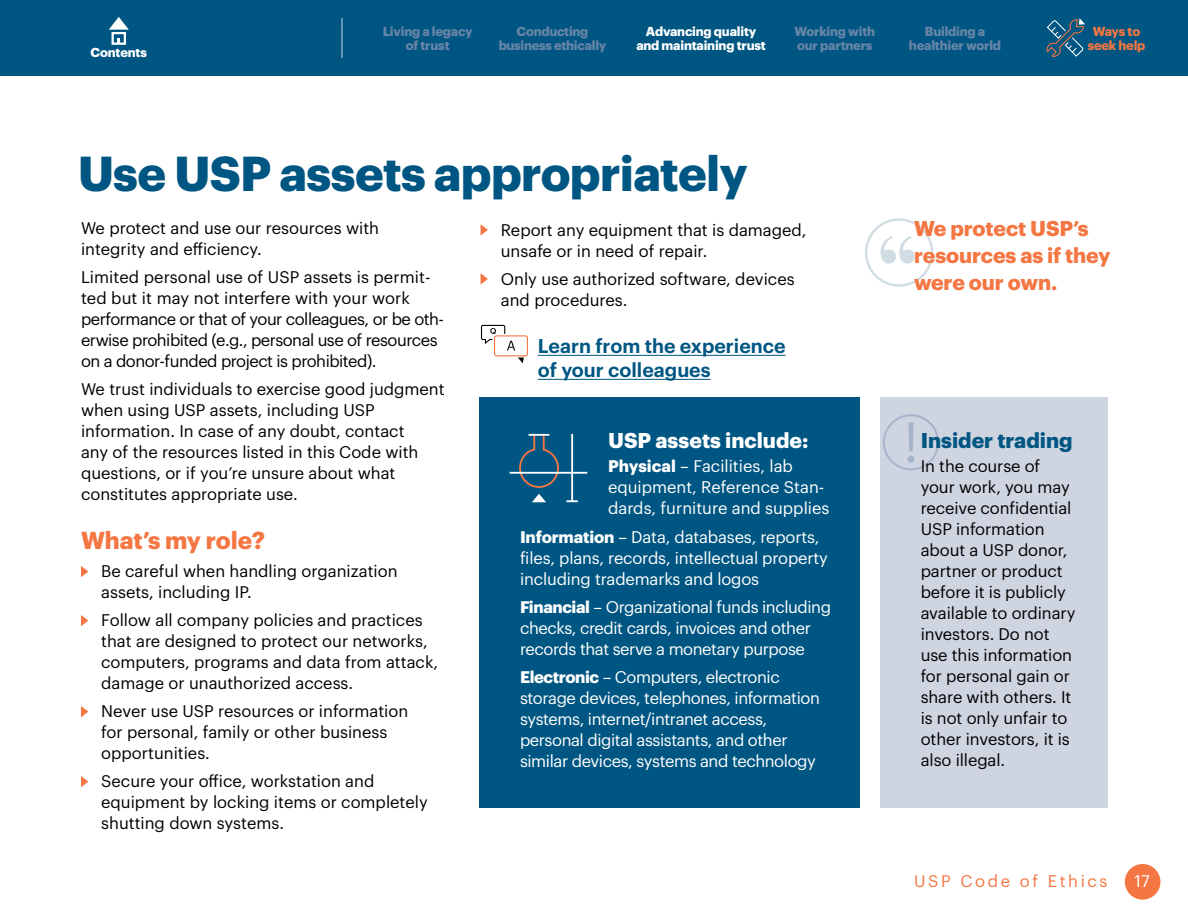
<style>
.page{position:relative;width:1188px;height:918px;background:#fff}
.page>*{position:absolute;margin:0;border:0;box-sizing:border-box;transform-origin:0 0}
.t1{font:110.55px "Playfair Display";color:#a4bcc5}
.t2{font:56.25px "Graphik";color:#7c94b4}
.Topic_Heading{font:700 48px "Graphik";letter-spacing:-.015em;color:#005682}
.Subhead_1{font:700 24px "Graphik";color:#f47642}
.Sidebar_quote{font:700 21px/27px "Graphik";letter-spacing:-.005em;color:#f47642}
.Box_Heading_1{font:700 21px "Graphik";color:#fff}
.Box_Heading_1-2{font:700 21px "Graphik";color:#005682}
.FAQ2222{font:600 19.5px/24px "Graphik";color:#005682}
.Bullet_Update{font:16.5px/21px "Graphik";color:#000}
.Box_Text_1{font:16.5px/21px "Graphik";letter-spacing:-.025em;color:#fff}
.USP_TEXT{font:16.5px/21px "Graphik";color:#000}
.Box_Text_1-2{font:16.5px/21px "Graphik";letter-spacing:-.005em;color:#000}
.USP_TEXT-2{font:16.5px/21px "Graphik";letter-spacing:-.03em;color:#000}
.Box_Text_1-3{font:16.5px/21px "Graphik";color:#fff}
.t3{font:16.5px "Graphik";letter-spacing:.16em;color:#f47642}
.t4{font:700 12.75px/14.2px "Graphik";letter-spacing:-.015em;color:#6885a8;text-align:center}
.t5{font:700 12.75px/14.2px "Graphik";letter-spacing:-.015em;color:#fff;text-align:center}
.t6{font:700 12.75px/14.2px "Graphik";letter-spacing:-.015em;color:#f47642;text-align:center}
.s1{font-weight:700}
</style>
<div class="page">
<div style="left:1125px;top:864px;width:35px;height:36px;background:#f47642;border-radius:50%"></div>
<div style="left:0;top:0;width:1188px;height:76px;background:#005682"></div>
<hr style="left:341px;top:18px;width:2px;height:40px;background:#fff">
<svg style="left:109px;top:17px;width:20px;height:13px"></svg>
<div style="left:112px;top:32px;width:14px;height:13px;border:2px solid #fff"></div>
<svg style="left:1046px;top:18px;width:39px;height:39px"></svg>
<svg style="left:81px;top:566px;width:7px;height:11px"></svg>
<svg style="left:81px;top:615px;width:7px;height:11px"></svg>
<svg style="left:81px;top:706px;width:7px;height:11px"></svg>
<svg style="left:81px;top:776px;width:7px;height:11px"></svg>
<hr style="left:538px;top:355px;width:248px;height:1px;background:#005682">
<hr style="left:538px;top:379px;width:173px;height:1px;background:#005682">
<svg style="left:481px;top:224px;width:7px;height:12px"></svg>
<svg style="left:481px;top:273px;width:7px;height:12px"></svg>
<div style="left:494px;top:335px;width:34px;height:21px;border:1px solid #f47642;border-radius:2px"></div>
<svg style="left:518px;top:358px;width:6px;height:5px"></svg>
<svg style="left:481px;top:325px;width:34px;height:26px"></svg>
<div style="left:865px;top:218px;width:68px;height:69px;border:2px solid #a4bcc5;border-radius:50%"></div>
<div style="left:880px;top:397px;width:228px;height:410px;background:#ced5e1"></div>
<div style="left:480px;top:397px;width:380px;height:410px;background:#005682"></div>
<div style="left:883px;top:414px;width:56px;height:56px;border:2px solid #7c94b4;border-radius:50%"></div>
<hr style="left:511px;top:472px;width:75px;height:2px;background:#fff">
<svg style="left:518px;top:433px;width:42px;height:69px"></svg>
<hr style="left:571px;top:435px;width:2px;height:65px;background:#fff">
<svg style="left:567px;top:500px;width:10px;height:2px"></svg>
<p class="t5" style="left:91px;top:44px;width:58px">Contents</p>
<p class="t4" style="left:383px;top:23px;width:91px">Living a legacy of trust</p>
<p class="t4" style="left:499px;top:23px;width:109px">Conducting business ethically</p>
<p class="t5" style="left:636px;top:23px;width:131px">Advancing quality and maintaining trust</p>
<p class="t4" style="left:795px;top:23px;width:82px;text-align:left">Working with our partners</p>
<p class="t4" style="left:909px;top:23px;width:94px">Building a healthier world</p>
<p class="t6" style="left:1088px;top:23px;width:59px">Ways to seek help</p>
<p class="Topic_Heading" style="left:78px;top:136px;width:672px">Use USP assets appropriately</p>
<p class="USP_TEXT" style="left:81px;top:216px;width:300px">We protect and use our resources with integrity and efficiency.</p>
<p class="USP_TEXT-2" style="left:81px;top:265px;width:365px">Limited personal use of USP assets is permit&shy;ted but it may not interfere with your work performance or that of your colleagues, or be oth&shy;erwise prohibited (e.g., personal use of resources on a donor-funded project is prohibited).</p>
<p class="USP_TEXT" style="left:81px;top:377px;width:365px">We trust individuals to exercise good judgment when using USP assets, including USP information. In case of any doubt, contact<br>any of the resources listed in this Code with questions, or if you’re unsure about what constitutes appropriate use.</p>
<p class="Subhead_1" style="left:81px;top:522px;width:186px">What’s my role?</p>
<p class="Bullet_Update" style="left:101px;top:559px;width:298px">Be careful when handling organization assets, including IP.</p>
<p class="Bullet_Update" style="left:101px;top:608px;width:338px">Follow all company policies and practices that are designed to protect our networks, computers, programs and data from attack, damage or unauthorized access.</p>
<p class="Bullet_Update" style="left:101px;top:699px;width:309px">Never use USP resources or information for personal, family or other business opportunities.</p>
<p class="Bullet_Update" style="left:101px;top:769px;width:328px">Secure your office, workstation and equipment by locking items or completely shutting down systems.</p>
<p class="Bullet_Update" style="left:501px;top:218px;width:307px">Report any equipment that is damaged, unsafe or in need of repair.</p>
<p class="Bullet_Update" style="left:501px;top:267px;width:295px">Only use authorized software, devices and procedures.</p>
<p class="FAQ2222" style="left:538px;top:333px;width:249px">Learn from the experience of your colleagues</p>
<p class="Box_Heading_1" style="left:608px;top:424px;width:202px">USP assets include:</p>
<p class="Box_Text_1-3" style="left:608px;top:455px;width:223px"><span class="s1">Physical</span> – Facilities, lab equipment, Reference Stan&shy;dards, furniture and supplies</p>
<p class="Box_Text_1" style="left:520px;top:525px;width:309px"><span class="s1">Information</span> – Data, databases, reports, files, plans, records, intellectual property including trademarks and logos</p>
<p class="Box_Text_1" style="left:520px;top:595px;width:313px"><span class="s1">Financial</span> – Organizational funds including checks, credit cards, invoices and other records that serve a monetary purpose</p>
<p class="Box_Text_1" style="left:520px;top:665px;width:301px"><span class="s1">Electronic</span> – Computers, electronic storage devices, telephones, information systems, internet/intranet access, personal digital assistants, and other similar devices, systems and technology</p>
<p class="Sidebar_quote" style="left:914px;top:213px;width:198px">We protect USP’s resources as if they were our own.</p>
<h1 class="t1" style="left:874px;top:205px;width:48px">“</h1>
<h2 class="t2" style="left:903px;top:400px;width:18px">!</h2>
<p class="Box_Heading_1-2" style="left:921px;top:424px;width:153px">Insider trading</p>
<p class="Box_Text_1-2" style="left:921px;top:455px;width:156px">In the course of your work, you may receive confidential<br>USP information about a USP donor, partner or product before it is publicly available to ordinary investors. Do not use this information for personal gain or share with others. It is not only unfair to other investors, it is also illegal.</p>
<p class="t3" style="left:914px;top:868px;width:195px">USP Code of Ethics</p>
<p class="Box_Text_1" style="left:1134px;top:869px;width:17px">17</p>
</div>
